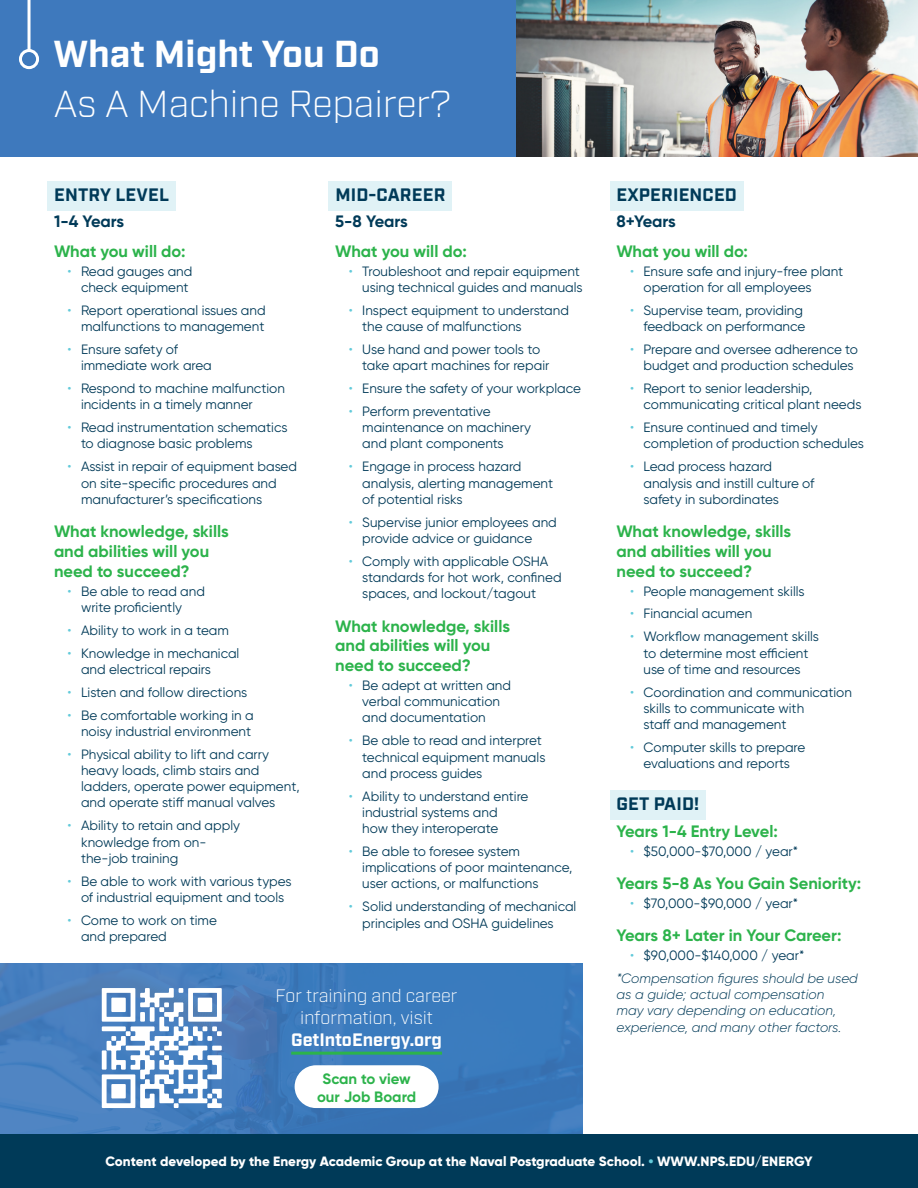
<style>
.page{position:relative;width:918px;height:1188px;background:#fff}
.page>*{position:absolute;margin:0;border:0;box-sizing:border-box;transform-origin:0 0}
.t1{font:300 37.5px/49.5px "Industry";color:#fff}
.GIE_URL{font:300 18px/21.6px "Industry";color:#fff;text-align:center}
.Back_side_header_1{font:700 18px "Industry";letter-spacing:.01em;color:#003a58}
.Back_side_questions{font:700 16.5px/19.8px "Gilroy";color:#2cb34b}
.Back_side_questions-2{font:700 16.5px "Gilroy";letter-spacing:-.01em;color:#003a58}
.Back_side_questions-3{font:700 15px/18px "Gilroy";color:#2cb34b;text-align:center}
.t2{font:13.5px/16.2px "Gilroy";color:#003a58}
.Back_side_bullet_list{font:italic 300 13.5px/16.2px "Gilroy";color:#003a58}
.t3{font:800 13.5px "Gilroy";color:#fff}
.s1{font-weight:700}
.s2{color:#62cada}
</style>
<div class="page">
<div style="left:47px;top:181px;width:129px;height:30px;background:#e0f2f6"></div>
<div style="left:328px;top:181px;width:124px;height:30px;background:#e0f2f6"></div>
<div style="left:610px;top:181px;width:134px;height:30px;background:#e0f2f6"></div>
<div style="left:610px;top:790px;width:96px;height:30px;background:#e0f2f6"></div>
<div style="left:0;top:0;width:575px;height:157px;background:#3e79bd"></div>
<hr style="left:28px;top:0;width:3px;height:51px;background:#fff">
<div style="left:19px;top:49px;width:20px;height:20px;border:3px solid #fff;border-radius:50%"></div>
<img style="left:516px;top:0;width:402px;height:157px">
<img style="left:0;top:963px;width:583px;height:171px">
<hr style="left:291px;top:1052px;width:151px;height:3px;background:#2cb34b">
<div style="left:295px;top:1065px;width:144px;height:43px;background:#fff;border-radius:21px"></div>
<svg style="left:102px;top:988px;width:120px;height:120px"></svg>
<div style="left:0;top:1134px;width:918px;height:54px;background:#003a58"></div>
<p class="t1" style="left:53px;top:30px;width:399px"><span class="s1">What Might You Do<br></span>As A Machine Repairer?</p>
<p class="Back_side_header_1" style="left:54px;top:184px;width:117px">ENTRY LEVEL</p>
<p class="Back_side_questions-2" style="left:54px;top:211px;width:72px">1-4 Years</p>
<p class="Back_side_questions" style="left:54px;top:241px;width:133px">What you will do:</p>
<p class="t2" style="left:68px;top:263px;width:126px;text-align:right"><span class="s2">•</span> Read gauges and check equipment</p>
<p class="t2" style="left:68px;top:302px;width:200px;text-align:right"><span class="s2">•</span> Report operational issues and malfunctions to management</p>
<p class="t2" style="left:81px;top:341px;width:132px;text-indent:-14px"><span class="s2">•</span> Ensure safety of immediate work area</p>
<p class="t2" style="left:81px;top:380px;width:205px;text-indent:-14px"><span class="s2">•</span> Respond to machine malfunction incidents in a timely manner</p>
<p class="t2" style="left:81px;top:419px;width:208px;text-indent:-14px"><span class="s2">•</span> Read instrumentation schematics to diagnose basic problems</p>
<p class="t2" style="left:81px;top:458px;width:218px;text-indent:-14px"><span class="s2">•</span> Assist in repair of equipment based on site-specific procedures and manufacturer’s specifications</p>
<p class="Back_side_questions" style="left:54px;top:521px;width:176px">What knowledge, skills and abilities will you need to succeed?</p>
<p class="t2" style="left:81px;top:583px;width:126px;text-indent:-14px"><span class="s2">•</span> Be able to read and write proficiently</p>
<p class="t2" style="left:68px;top:622px;width:163px"><span class="s2">•</span> Ability to work in a team</p>
<p class="t2" style="left:81px;top:645px;width:160px;text-indent:-14px"><span class="s2">•</span> Knowledge in mechanical and electrical repairs</p>
<p class="t2" style="left:68px;top:684px;width:181px"><span class="s2">•</span> Listen and follow directions</p>
<p class="t2" style="left:68px;top:707px;width:188px;text-align:right"><span class="s2">•</span> Be comfortable working in a noisy industrial environment</p>
<p class="t2" style="left:81px;top:746px;width:220px;text-indent:-14px"><span class="s2">•</span> Physical ability to lift and carry heavy loads, climb stairs and ladders, operate power equipment, and operate stiff manual valves</p>
<p class="t2" style="left:81px;top:817px;width:161px;text-indent:-14px"><span class="s2">•</span> Ability to retain and apply knowledge from on&shy;the-job training</p>
<p class="t2" style="left:68px;top:873px;width:226px;text-align:center"><span class="s2">•</span> Be able to work with various types of industrial equipment and tools</p>
<p class="t2" style="left:81px;top:912px;width:137px;text-indent:-14px"><span class="s2">•</span> Come to work on time and prepared</p>
<p class="Back_side_header_1" style="left:335px;top:184px;width:112px">MID-CAREER</p>
<p class="Back_side_questions-2" style="left:335px;top:211px;width:74px">5-8 Years</p>
<p class="Back_side_questions" style="left:335px;top:241px;width:133px">What you will do:</p>
<p class="t2" style="left:349px;top:263px;width:236px;text-align:right"><span class="s2">•</span> Troubleshoot and repair equipment using technical guides and manuals</p>
<p class="t2" style="left:362px;top:302px;width:208px;text-indent:-14px"><span class="s2">•</span> Inspect equipment to understand the cause of malfunctions</p>
<p class="t2" style="left:362px;top:341px;width:189px;text-indent:-14px"><span class="s2">•</span> Use hand and power tools to take apart machines for repair</p>
<p class="t2" style="left:349px;top:380px;width:234px"><span class="s2">•</span> Ensure the safety of your workplace</p>
<p class="t2" style="left:362px;top:403px;width:170px;text-indent:-14px"><span class="s2">•</span> Perform preventative maintenance on machinery and plant components</p>
<p class="t2" style="left:362px;top:458px;width:192px;text-indent:-14px"><span class="s2">•</span> Engage in process hazard analysis, alerting management of potential risks</p>
<p class="t2" style="left:362px;top:514px;width:196px;text-indent:-14px"><span class="s2">•</span> Supervise junior employees and provide advice or guidance</p>
<p class="t2" style="left:362px;top:553px;width:201px;text-indent:-14px"><span class="s2">•</span> Comply with applicable OSHA standards for hot work, confined spaces, and lockout/tagout</p>
<p class="Back_side_questions" style="left:335px;top:616px;width:176px">What knowledge, skills and abilities will you need to succeed?</p>
<p class="t2" style="left:362px;top:677px;width:150px;text-indent:-14px"><span class="s2">•</span> Be adept at written and verbal communication and documentation</p>
<p class="t2" style="left:362px;top:732px;width:185px;text-indent:-14px"><span class="s2">•</span> Be able to read and interpret technical equipment manuals and process guides</p>
<p class="t2" style="left:362px;top:788px;width:168px;text-indent:-14px"><span class="s2">•</span> Ability to understand entire industrial systems and<br>how they interoperate</p>
<p class="t2" style="left:362px;top:843px;width:212px;text-indent:-14px"><span class="s2">•</span> Be able to foresee system implications of poor maintenance, user actions, or malfunctions</p>
<p class="t2" style="left:362px;top:898px;width:216px;text-indent:-14px"><span class="s2">•</span> Solid understanding of mechanical principles and OSHA guidelines</p>
<p class="GIE_URL" style="left:276px;top:986px;width:184px">For training and career information, visit<br><span class="s1">GetIntoEnergy.org</span></p>
<p class="Back_side_questions-3" style="left:317px;top:1069px;width:101px">Scan to view our Job Board</p>
<p class="Back_side_header_1" style="left:617px;top:184px;width:122px">EXPERIENCED</p>
<p class="Back_side_questions-2" style="left:616px;top:211px;width:61px">8+Years</p>
<p class="Back_side_questions" style="left:616px;top:241px;width:133px">What you will do:</p>
<p class="t2" style="left:644px;top:263px;width:201px;text-indent:-14px"><span class="s2">•</span> Ensure safe and injury-free plant operation for all employees</p>
<p class="t2" style="left:630px;top:302px;width:177px;text-align:right"><span class="s2">•</span> Supervise team, providing feedback on performance</p>
<p class="t2" style="left:644px;top:341px;width:216px;text-indent:-14px"><span class="s2">•</span> Prepare and oversee adherence to budget and production schedules</p>
<p class="t2" style="left:644px;top:380px;width:219px;text-indent:-14px"><span class="s2">•</span> Report to senior leadership, communicating critical plant needs</p>
<p class="t2" style="left:644px;top:419px;width:222px;text-indent:-14px"><span class="s2">•</span> Ensure continued and timely completion of production schedules</p>
<p class="t2" style="left:644px;top:458px;width:173px;text-indent:-14px"><span class="s2">•</span> Lead process hazard analysis and instill culture of safety in subordinates</p>
<p class="Back_side_questions" style="left:616px;top:521px;width:176px">What knowledge, skills and abilities will you need to succeed?</p>
<p class="t2" style="left:630px;top:583px;width:176px"><span class="s2">•</span> People management skills</p>
<p class="t2" style="left:630px;top:606px;width:124px"><span class="s2">•</span> Financial acumen</p>
<p class="t2" style="left:630px;top:628px;width:191px;text-align:center"><span class="s2">•</span> Workflow management skills to determine most efficient use of time and resources</p>
<p class="t2" style="left:644px;top:684px;width:210px;text-indent:-14px"><span class="s2">•</span> Coordination and communication skills to communicate with<br>staff and management</p>
<p class="t2" style="left:630px;top:739px;width:177px;text-align:center"><span class="s2">•</span> Computer skills to prepare evaluations and reports</p>
<p class="Back_side_header_1" style="left:617px;top:793px;width:84px">GET PAID!</p>
<p class="Back_side_questions" style="left:616px;top:821px;width:163px">Years 1-4 Entry Level:</p>
<p class="t2" style="left:630px;top:843px;width:170px"><span class="s2">•</span> $50,000-$70,000 / year*</p>
<p class="Back_side_questions" style="left:616px;top:873px;width:246px">Years 5-8 As You Gain Seniority:</p>
<p class="t2" style="left:630px;top:895px;width:170px"><span class="s2">•</span> $70,000-$90,000 / year*</p>
<p class="Back_side_questions" style="left:616px;top:925px;width:227px">Years 8+ Later in Your Career:</p>
<p class="t2" style="left:630px;top:947px;width:176px"><span class="s2">•</span> $90,000-$140,000 / year*</p>
<p class="Back_side_bullet_list" style="left:616px;top:970px;width:243px">*Compensation figures should be used as a guide; actual compensation<br>may vary depending on education, experience, and many other factors.</p>
<p class="t3" style="left:105px;top:1153px;width:709px">Content developed by the Energy Academic Group at the Naval Postgraduate School. <span class="s2">•</span> WWW.NPS.EDU/ENERGY</p>
</div>
